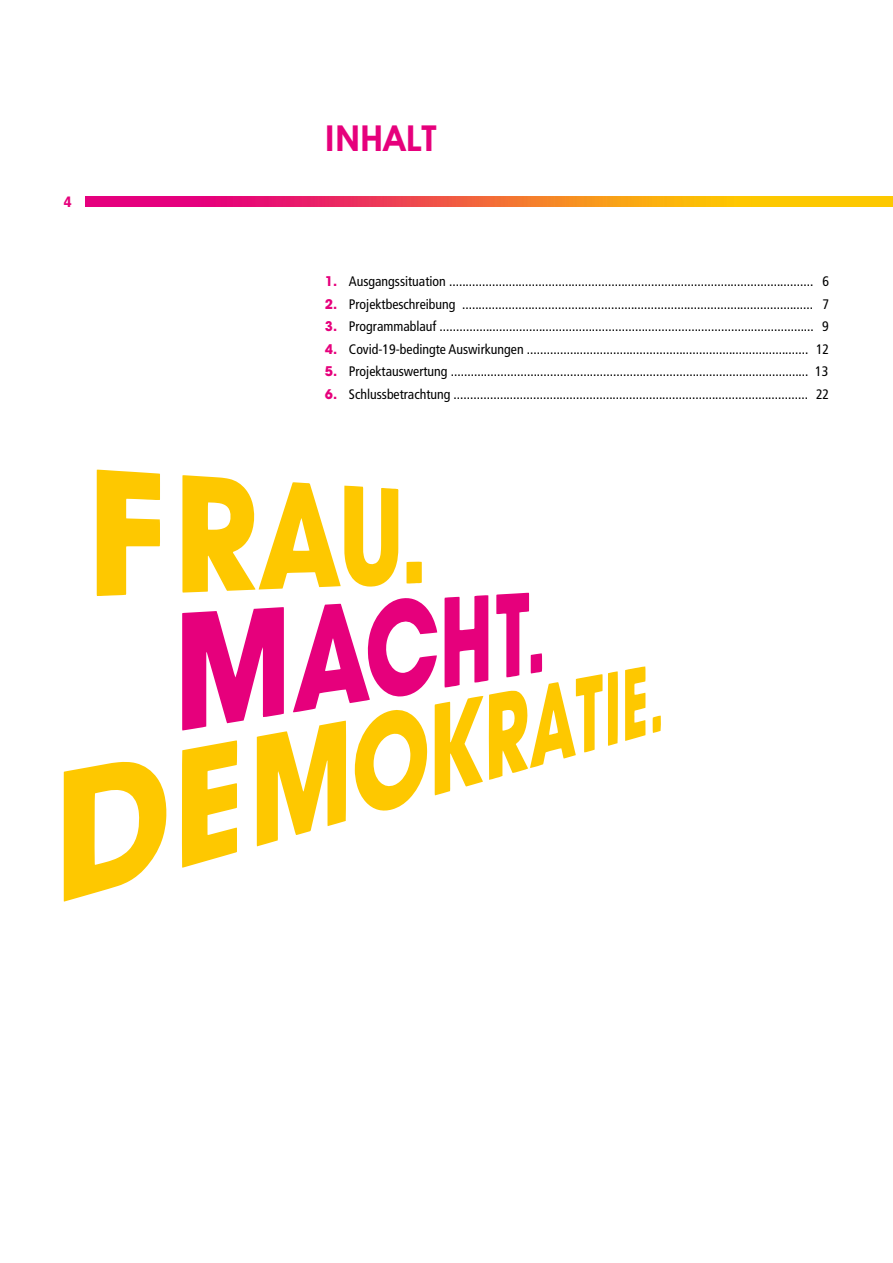
<style>
.page{position:relative;width:893px;height:1263px;background:#fff}
.page>*{position:absolute;margin:0;border:0;box-sizing:border-box;transform-origin:0 0}
.t1{font:600 36px "Avant Garde IT Cby BT";letter-spacing:.02em;color:#e6007c}
.t2{font:900 condensed 15px "Frutiger";color:#e6007c}
.t3{font:condensed 13.8px "Frutiger";color:#000}
.s1{font-family:"Avant Garde IT Cby BT";font-weight:700;font-stretch:normal;color:#e6007c}
</style>
<div class="page">
<img style="left:85px;top:196px;width:807px;height:11px">
<svg style="left:64px;top:762px;width:103px;height:140px"></svg>
<svg style="left:97px;top:470px;width:63px;height:126px"></svg>
<svg style="left:625px;top:666px;width:21px;height:75px"></svg>
<svg style="left:182px;top:475px;width:436px;height:393px"></svg>
<svg style="left:652px;top:716px;width:9px;height:17px"></svg>
<p class="t2" style="left:64px;top:193px;width:9px">4</p>
<h1 class="t1" style="left:325px;top:117px;width:113px">INHALT</h1>
<p class="t3" style="left:325px;top:273px;width:506px"><span class="s1">1.</span> Ausgangssituation .............................................................................................................. 6</p>
<p class="t3" style="left:325px;top:296px;width:506px"><span class="s1">2.</span> Projektbeschreibung .......................................................................................................... 7</p>
<p class="t3" style="left:325px;top:318px;width:505px"><span class="s1">3.</span> Programmablauf ................................................................................................................. 9</p>
<p class="t3" style="left:325px;top:341px;width:506px"><span class="s1">4.</span> Covid-19-bedingte Auswirkungen ..................................................................................... 12</p>
<p class="t3" style="left:325px;top:363px;width:505px"><span class="s1">5.</span> Projektauswertung ............................................................................................................ 13</p>
<p class="t3" style="left:325px;top:386px;width:506px"><span class="s1">6.</span> Schlussbetrachtung ........................................................................................................... 22</p>
</div>
